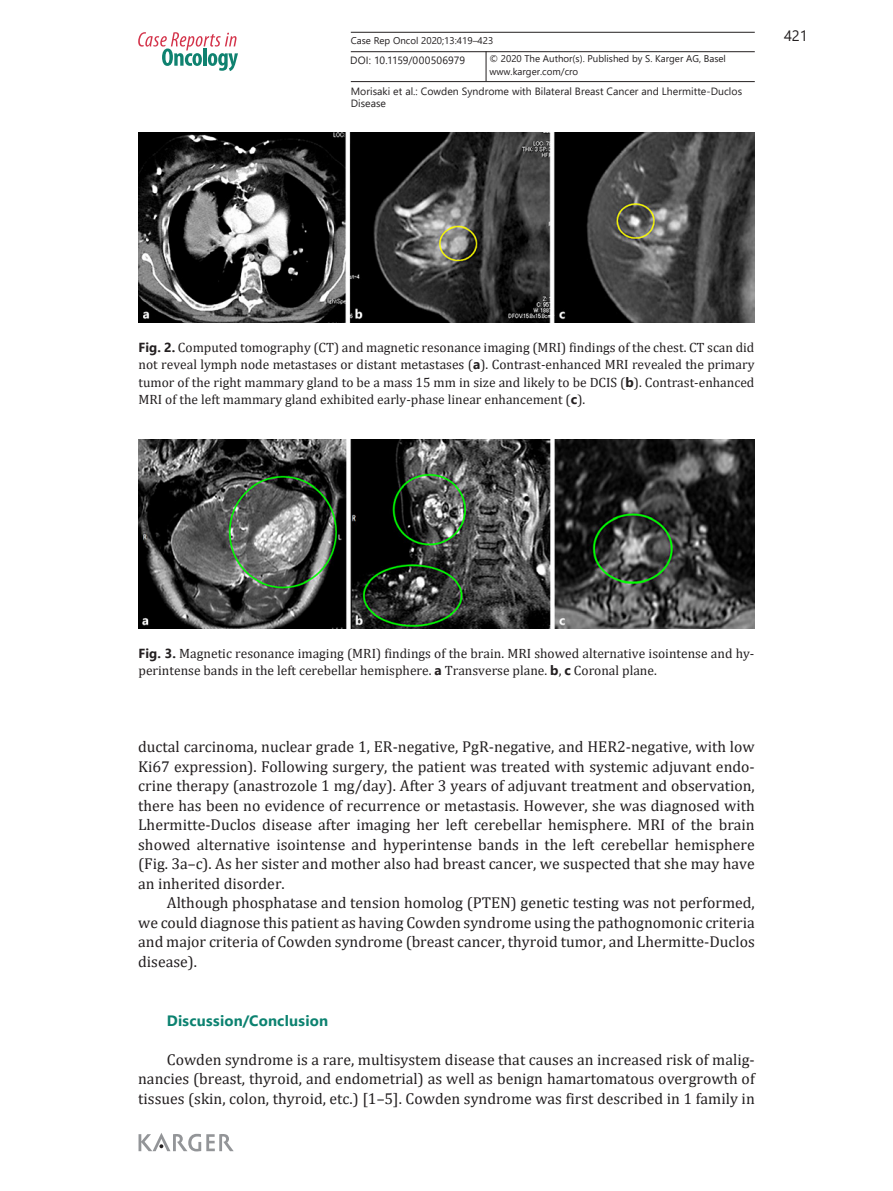
<style>
.page{position:relative;width:893px;height:1191px;background:#fff}
.page>*{position:absolute;margin:0;border:0;box-sizing:border-box;transform-origin:0 0}
.t1{font:15.75px/19.5px "Cambria";color:#231f20;text-align:justify}
.t2{font:700 15px "Segoe UI";letter-spacing:.015em;color:#0c8270}
.t3{font:15px "Segoe UI";color:#231f20}
.t4{font:13.5px/17.4px "Cambria";color:#231f20;text-align:justify}
.t5{font:10.5px/12px "Segoe UI";letter-spacing:.005em;color:#231f20}
.t6{font:9.75px "Segoe UI";color:#231f20}
.s1{font-family:"Segoe UI";font-weight:700;font-size:13.2px}
.s2{font-family:"Segoe UI";font-weight:700}
</style>
<div class="page">
<svg style="left:138px;top:32px;width:100px;height:39px"></svg>
<hr style="left:351px;top:51px;width:404px;height:1px;background:#231f20">
<hr style="left:351px;top:81px;width:404px;height:1px;background:#231f20">
<hr style="left:351px;top:32px;width:404px;height:1px;background:#231f20">
<svg style="left:139px;top:1133px;width:95px;height:18px"></svg>
<hr style="left:486px;top:51px;width:1px;height:30px;background:#231f20">
<img style="left:139px;top:133px;width:615px;height:189px">
<img style="left:138px;top:439px;width:616px;height:189px">
<p class="t6" style="left:351px;top:31px;width:144px">Case Rep Oncol 2020;13:419–423</p>
<p class="t5" style="left:350px;top:53px;width:117px">DOI: 10.1159/000506979</p>
<p class="t6" style="left:489px;top:50px;width:238px">© 2020 The Author(s). Published by S. Karger AG, Basel</p>
<p class="t6" style="left:489px;top:62px;width:90px">www.karger.com/cro</p>
<p class="t5" style="left:351px;top:84px;width:393px">Morisaki et al.: Cowden Syndrome with Bilateral Breast Cancer and Lhermitte-Duclos<br>Disease</p>
<p class="t3" style="left:784px;top:22px;width:25px">421</p>
<p class="t4" style="left:139px;top:338px;width:617px"><span class="s1">Fig. 2.</span> Computed tomography (CT) and magnetic resonance imaging (MRI) findings of the chest. CT scan did not reveal lymph node metastases or distant metastases (<span class="s2">a</span>). Contrast-enhanced MRI revealed the primary tumor of the right mammary gland to be a mass 15 mm in size and likely to be DCIS (<span class="s2">b</span>). Contrast-enhanced MRI of the left mammary gland exhibited early-phase linear enhancement (<span class="s2">c</span>).</p>
<p class="t4" style="left:139px;top:644px;width:617px"><span class="s1">Fig. 3.</span> Magnetic resonance imaging (MRI) findings of the brain. MRI showed alternative isointense and hy&shy;perintense bands in the left cerebellar hemisphere. <span class="s2">a</span> Transverse plane. <span class="s2">b</span>, <span class="s2">c</span> Coronal plane.</p>
<p class="t1" style="left:138px;top:736px;width:618px">ductal carcinoma, nuclear grade 1, ER-negative, PgR-negative, and HER2-negative, with low Ki67 expression). Following surgery, the patient was treated with systemic adjuvant endo&shy;crine therapy (anastrozole 1 mg/day). After 3 years of adjuvant treatment and observation, there has been no evidence of recurrence or metastasis. However, she was diagnosed with Lhermitte-Duclos disease after imaging her left cerebellar hemisphere. MRI of the brain showed alternative isointense and hyperintense bands in the left cerebellar hemisphere (Fig. 3a–c). As her sister and mother also had breast cancer, we suspected that she may have an inherited disorder.</p>
<p class="t1" style="left:138px;top:893px;width:618px;text-indent:29px">Although phosphatase and tension homolog (PTEN) genetic testing was not performed, we could diagnose this patient as having Cowden syndrome using the pathognomonic criteria and major criteria of Cowden syndrome (breast cancer, thyroid tumor, and Lhermitte-Duclos disease).</p>
<p class="t2" style="left:167px;top:1006px;width:163px">Discussion/Conclusion</p>
<p class="t1" style="left:138px;top:1049px;width:618px;text-indent:29px">Cowden syndrome is a rare, multisystem disease that causes an increased risk of malig&shy;nancies (breast, thyroid, and endometrial) as well as benign hamartomatous overgrowth of tissues (skin, colon, thyroid, etc.) [1–5]. Cowden syndrome was first described in 1 family in</p>
</div>
